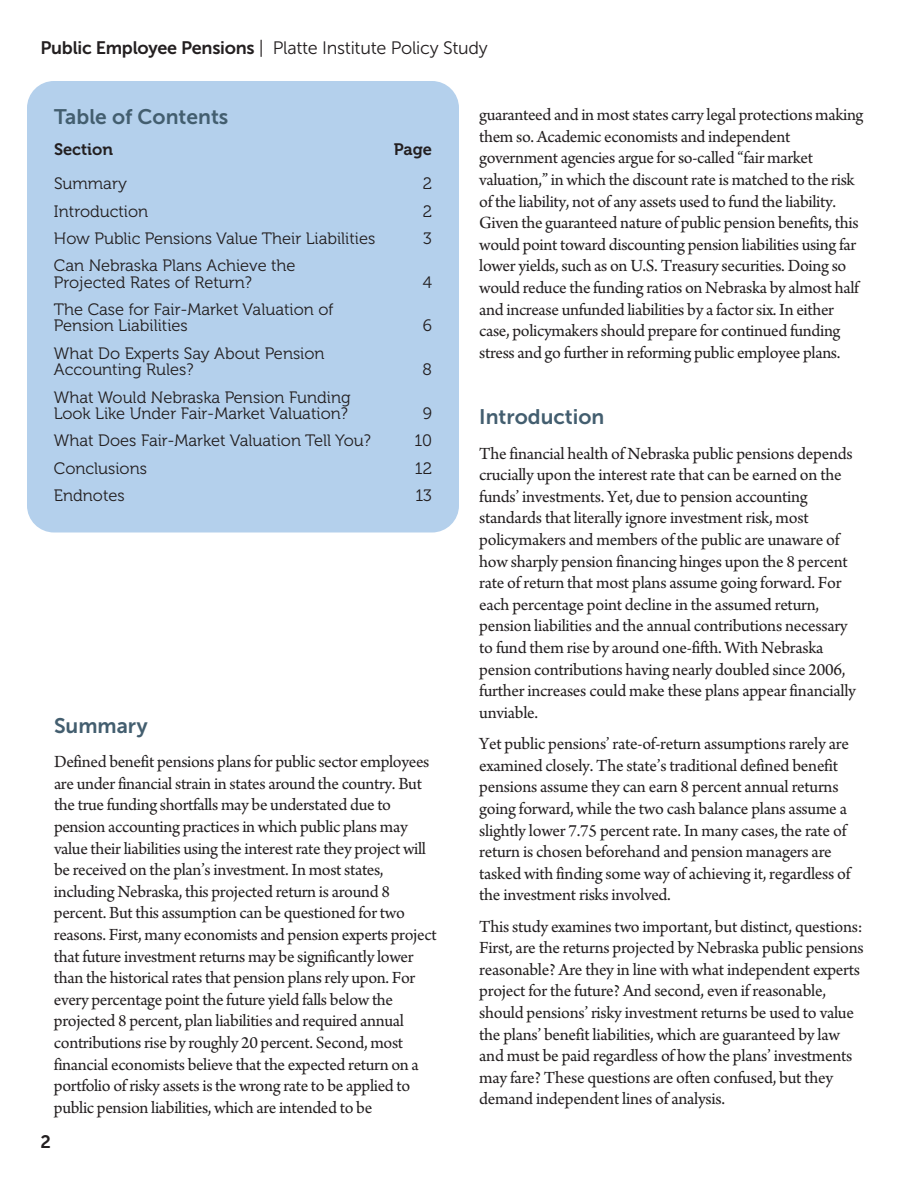
<style>
.page{position:relative;width:918px;height:1188px;background:#fff}
.page>*{position:absolute;margin:0;border:0;box-sizing:border-box;transform-origin:0 0}
.t1{font:21px "Museo Sans 700";color:#435e6f}
.t2{font:18px/21.6px "Arno Pro";letter-spacing:-.02em;color:#231f20}
.t3{font:18px "Museo Sans 300";letter-spacing:-.015em;color:#231f20}
.t4{font:18px "Museo Sans 700";color:#231f20}
.t5{font:16.5px/16.5px "Museo 300";color:#231f20}
.t6{font:16.5px "Museo 700";color:#231f20}
.s1{font-family:"Museo Sans 700"}
</style>
<div class="page">
<div style="left:27px;top:81px;width:432px;height:451px;background:#b4d0ec;border-radius:27px"></div>
<p class="t3" style="left:40px;top:37px;width:449px"><span class="s1">Public Employee Pensions</span> | Platte Institute Policy Study</p>
<p class="t1" style="left:54px;top:104px;width:176px">Table of Contents</p>
<p class="t6" style="left:54px;top:143px;width:61px">Section</p>
<p class="t6" style="left:394px;top:143px;width:40px">Page</p>
<p class="t5" style="left:54px;top:177px;width:75px">Summary</p>
<p class="t5" style="left:423px;top:177px;width:11px">2</p>
<p class="t5" style="left:54px;top:204px;width:96px">Introduction</p>
<p class="t5" style="left:423px;top:204px;width:11px">2</p>
<p class="t5" style="left:54px;top:231px;width:323px">How Public Pensions Value Their Liabilities</p>
<p class="t5" style="left:423px;top:231px;width:10px">3</p>
<p class="t5" style="left:54px;top:259px;width:243px">Can Nebraska Plans Achieve the<br>Projected Rates of Return?</p>
<p class="t5" style="left:423px;top:275px;width:11px">4</p>
<p class="t5" style="left:54px;top:303px;width:281px">The Case for Fair-Market Valuation of<br>Pension Liabilities</p>
<p class="t5" style="left:54px;top:346px;width:272px">What Do Experts Say About Pension<br>Accounting Rules?</p>
<p class="t5" style="left:54px;top:390px;width:298px">What Would Nebraska Pension Funding<br>Look Like Under Fair-Market Valuation?</p>
<p class="t5" style="left:423px;top:319px;width:11px">6</p>
<p class="t5" style="left:423px;top:363px;width:11px">8</p>
<p class="t5" style="left:423px;top:407px;width:11px">9</p>
<p class="t5" style="left:54px;top:434px;width:318px">What Does Fair-Market Valuation Tell You?</p>
<p class="t5" style="left:414px;top:434px;width:19px">10</p>
<p class="t5" style="left:54px;top:461px;width:94px">Conclusions</p>
<p class="t5" style="left:415px;top:461px;width:19px">12</p>
<p class="t5" style="left:54px;top:489px;width:72px">Endnotes</p>
<p class="t5" style="left:416px;top:489px;width:18px">13</p>
<p class="t1" style="left:54px;top:713px;width:95px">Summary</p>
<p class="t2" style="left:54px;top:753px;width:384px">Defined benefit pensions plans for public sector employees are under financial strain in states around the country. But the true funding shortfalls may be understated due to pension accounting practices in which public plans may value their liabilities using the interest rate they project will be received on the plan’s investment. In most states, including Nebraska, this projected return is around 8 percent. But this assumption can be questioned for two reasons. First, many economists and pension experts project that future investment returns may be significantly lower than the historical rates that pension plans rely upon. For every percentage point the future yield falls below the projected 8 percent, plan liabilities and required annual contributions rise by roughly 20 percent. Second, most financial economists believe that the expected return on a portfolio of risky assets is the wrong rate to be applied to public pension liabilities, which are intended to be</p>
<p class="t4" style="left:41px;top:1131px;width:12px">2</p>
<p class="t2" style="left:479px;top:106px;width:386px">guaranteed and in most states carry legal protections making them so. Academic economists and independent government agencies argue for so-called “fair market valuation,” in which the discount rate is matched to the risk of the liability, not of any assets used to fund the liability.<br>Given the guaranteed nature of public pension benefits, this would point toward discounting pension liabilities using far lower yields, such as on U.S. Treasury securities. Doing so would reduce the funding ratios on Nebraska by almost half and increase unfunded liabilities by a factor six. In either case, policymakers should prepare for continued funding stress and go further in reforming public employee plans.</p>
<p class="t1" style="left:479px;top:404px;width:127px">Introduction</p>
<p class="t2" style="left:479px;top:444px;width:378px">The financial health of Nebraska public pensions depends crucially upon the interest rate that can be earned on the funds’ investments. Yet, due to pension accounting standards that literally ignore investment risk, most policymakers and members of the public are unaware of how sharply pension financing hinges upon the 8 percent rate of return that most plans assume going forward. For each percentage point decline in the assumed return, pension liabilities and the annual contributions necessary to fund them rise by around one-fifth. With Nebraska pension contributions having nearly doubled since 2006, further increases could make these plans appear financially unviable.</p>
<p class="t2" style="left:479px;top:735px;width:373px">Yet public pensions’ rate-of-return assumptions rarely are examined closely. The state’s traditional defined benefit pensions assume they can earn 8 percent annual returns going forward, while the two cash balance plans assume a slightly lower 7.75 percent rate. In many cases, the rate of return is chosen beforehand and pension managers are tasked with finding some way of achieving it, regardless of the investment risks involved.</p>
<p class="t2" style="left:479px;top:917px;width:386px">This study examines two important, but distinct, questions:<br>First, are the returns projected by Nebraska public pensions reasonable? Are they in line with what independent experts project for the future? And second, even if reasonable, should pensions’ risky investment returns be used to value the plans’ benefit liabilities, which are guaranteed by law and must be paid regardless of how the plans’ investments may fare? These questions are often confused, but they demand independent lines of analysis.</p>
</div>
